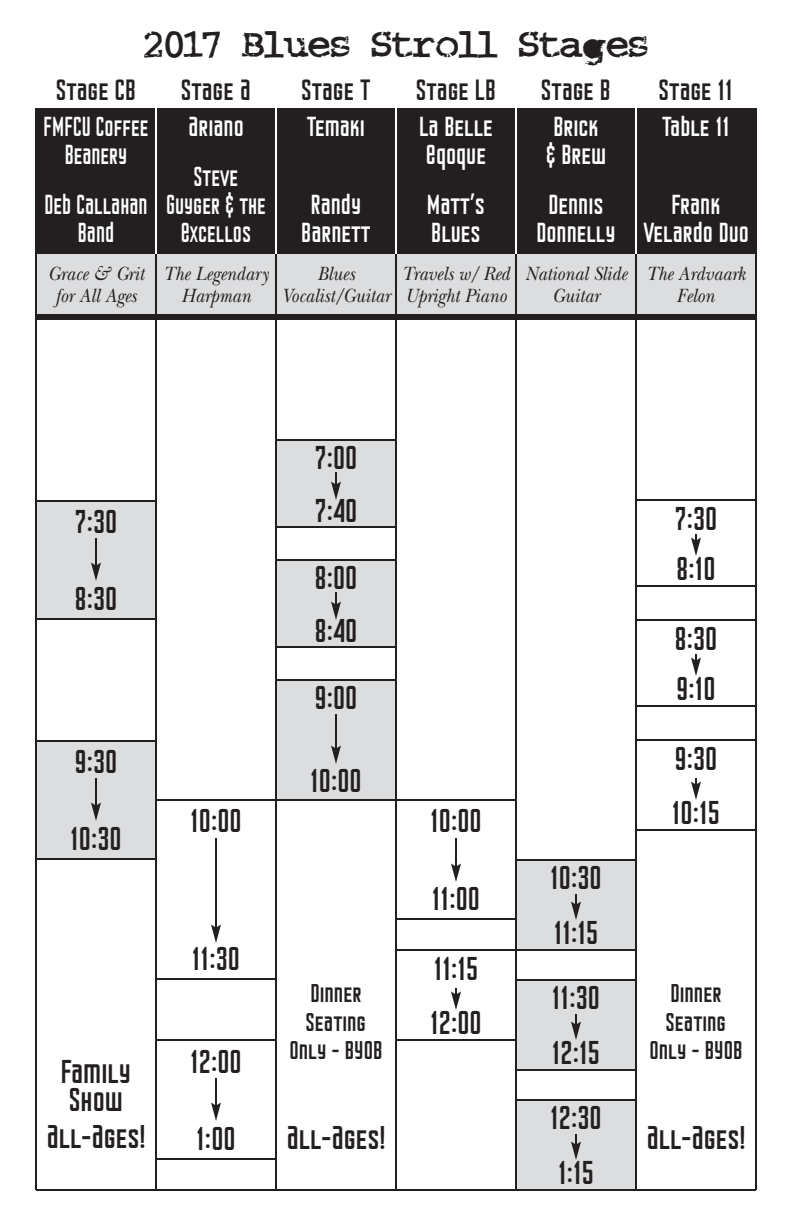
<style>
.page{position:relative;width:792px;height:1224px;background:#fff}
.page>*{position:absolute;margin:0;border:0;box-sizing:border-box;transform-origin:0 0}
.t1{font:46px "Crud Font";color:#231f20}
.t2{font:36px/55px "Nicotine Jazz";color:#231f20}
.t3{font:32px "Nicotine Jazz";color:#231f20}
.t4{font:30px/28px "Nicotine Jazz";color:#fff;text-align:center}
.t5{font:30px/28px "Nicotine Jazz";color:#fff;text-align:center;scale:.9 1}
.t6{font:28px/28.6px "Nicotine Jazz";color:#231f20;text-align:center}
.t7{font:italic 20px/22px "New Baskerville";color:#231f20;text-align:center;scale:.9 1}
</style>
<div class="page">
<div style="left:36px;top:254px;width:720px;height:60px;background:#dcdddf"></div>
<div style="left:36px;top:108px;width:720px;height:146px;background:#231f20"></div>
<div style="left:36px;top:501px;width:120px;height:119px;background:#dcdddf"></div>
<hr style="left:36px;top:500px;width:120px;height:2px;background:#231f20">
<hr style="left:155px;top:80px;width:2px;height:174px;background:#fff">
<hr style="left:95px;top:538px;width:2px;height:28px;background:#231f20">
<svg style="left:91px;top:563px;width:10px;height:18px"></svg>
<hr style="left:36px;top:618px;width:120px;height:2px;background:#231f20">
<div style="left:276px;top:441px;width:120px;height:85px;background:#dcdddf"></div>
<hr style="left:276px;top:439px;width:120px;height:2px;background:#231f20">
<svg style="left:331px;top:472px;width:10px;height:28px"></svg>
<hr style="left:276px;top:526px;width:120px;height:2px;background:#231f20">
<div style="left:276px;top:561px;width:120px;height:85px;background:#dcdddf"></div>
<hr style="left:276px;top:559px;width:120px;height:2px;background:#231f20">
<svg style="left:331px;top:592px;width:10px;height:28px"></svg>
<hr style="left:276px;top:646px;width:120px;height:2px;background:#231f20">
<div style="left:276px;top:681px;width:120px;height:119px;background:#dcdddf"></div>
<hr style="left:276px;top:679px;width:120px;height:2px;background:#231f20">
<hr style="left:335px;top:714px;width:2px;height:35px;background:#231f20">
<svg style="left:331px;top:746px;width:10px;height:18px"></svg>
<hr style="left:276px;top:799px;width:120px;height:2px;background:#231f20">
<div style="left:516px;top:861px;width:120px;height:89px;background:#dcdddf"></div>
<hr style="left:516px;top:859px;width:120px;height:2px;background:#231f20">
<svg style="left:571px;top:894px;width:10px;height:26px"></svg>
<hr style="left:516px;top:949px;width:120px;height:2px;background:#231f20">
<div style="left:516px;top:981px;width:120px;height:89px;background:#dcdddf"></div>
<hr style="left:516px;top:979px;width:120px;height:2px;background:#231f20">
<svg style="left:571px;top:1014px;width:10px;height:26px"></svg>
<hr style="left:516px;top:1069px;width:120px;height:2px;background:#231f20">
<div style="left:516px;top:1101px;width:120px;height:89px;background:#dcdddf"></div>
<hr style="left:516px;top:1099px;width:120px;height:2px;background:#231f20">
<svg style="left:571px;top:1134px;width:10px;height:26px"></svg>
<div style="left:36px;top:741px;width:120px;height:119px;background:#dcdddf"></div>
<hr style="left:36px;top:740px;width:120px;height:2px;background:#231f20">
<hr style="left:95px;top:778px;width:2px;height:28px;background:#231f20">
<svg style="left:91px;top:803px;width:10px;height:18px"></svg>
<hr style="left:36px;top:858px;width:120px;height:2px;background:#231f20">
<div style="left:36px;top:314px;width:720px;height:6px;background:#231f20"></div>
<hr style="left:275px;top:80px;width:2px;height:174px;background:#fff">
<hr style="left:395px;top:80px;width:2px;height:174px;background:#fff">
<hr style="left:515px;top:80px;width:2px;height:174px;background:#fff">
<hr style="left:635px;top:80px;width:2px;height:174px;background:#fff">
<hr style="left:156px;top:799px;width:120px;height:2px;background:#231f20">
<hr style="left:215px;top:838px;width:2px;height:90px;background:#231f20">
<svg style="left:211px;top:924px;width:10px;height:19px"></svg>
<hr style="left:156px;top:978px;width:120px;height:2px;background:#231f20">
<hr style="left:396px;top:799px;width:120px;height:2px;background:#231f20">
<hr style="left:455px;top:838px;width:2px;height:29px;background:#231f20">
<svg style="left:451px;top:863px;width:10px;height:19px"></svg>
<hr style="left:396px;top:918px;width:120px;height:2px;background:#231f20">
<hr style="left:396px;top:949px;width:120px;height:2px;background:#231f20">
<svg style="left:451px;top:988px;width:10px;height:22px"></svg>
<hr style="left:396px;top:1039px;width:120px;height:2px;background:#231f20">
<hr style="left:156px;top:1039px;width:120px;height:2px;background:#231f20">
<hr style="left:215px;top:1078px;width:2px;height:28px;background:#231f20">
<svg style="left:211px;top:1102px;width:10px;height:19px"></svg>
<hr style="left:156px;top:1158px;width:120px;height:2px;background:#231f20">
<hr style="left:636px;top:739px;width:120px;height:2px;background:#231f20">
<svg style="left:691px;top:778px;width:10px;height:22px"></svg>
<hr style="left:636px;top:829px;width:120px;height:2px;background:#231f20">
<hr style="left:636px;top:619px;width:120px;height:2px;background:#231f20">
<svg style="left:691px;top:654px;width:10px;height:22px"></svg>
<hr style="left:636px;top:705px;width:120px;height:2px;background:#231f20">
<hr style="left:636px;top:499px;width:120px;height:2px;background:#231f20">
<svg style="left:691px;top:534px;width:10px;height:22px"></svg>
<hr style="left:636px;top:585px;width:120px;height:2px;background:#231f20">
<hr style="left:755px;top:108px;width:2px;height:1082px;background:#231f20">
<hr style="left:155px;top:254px;width:2px;height:936px;background:#231f20">
<hr style="left:275px;top:254px;width:2px;height:936px;background:#231f20">
<hr style="left:395px;top:254px;width:2px;height:936px;background:#231f20">
<hr style="left:515px;top:254px;width:2px;height:936px;background:#231f20">
<hr style="left:635px;top:254px;width:2px;height:936px;background:#231f20">
<hr style="left:35px;top:108px;width:2px;height:1082px;background:#231f20">
<hr style="left:36px;top:1189px;width:720px;height:2px;background:#231f20">
<p class="t3" style="left:56px;top:79px;width:81px">Stage CB</p>
<p class="t1" style="left:144px;top:15px;width:506px">2017 Blues Stroll Stages</p>
<p class="t3" style="left:181px;top:79px;width:71px">Stage A</p>
<p class="t3" style="left:301px;top:79px;width:71px">Stage T</p>
<p class="t3" style="left:416px;top:79px;width:81px">Stage LB</p>
<p class="t3" style="left:541px;top:79px;width:71px">Stage B</p>
<p class="t3" style="left:659px;top:79px;width:76px">Stage 11</p>
<p class="t5" style="left:44px;top:115px;width:118px">FMFCU Coffee<br>Beanery</p>
<p class="t5" style="left:44px;top:193px;width:116px">Deb Callahan<br>Band</p>
<p class="t4" style="left:188px;top:115px;width:57px">Ariano</p>
<p class="t5" style="left:166px;top:165px;width:112px">Steve<br>Guyger &amp; the<br>Excellos</p>
<p class="t4" style="left:307px;top:115px;width:60px">Temaki</p>
<p class="t4" style="left:301px;top:193px;width:71px">Randy<br>Barnett</p>
<p class="t4" style="left:419px;top:115px;width:75px;text-align:left">La Belle<br>Eqoque</p>
<p class="t4" style="left:427px;top:193px;width:60px;text-align:left">Matt’s<br>Blues</p>
<p class="t4" style="left:546px;top:115px;width:62px;text-align:left">Brick &amp; Brew</p>
<p class="t4" style="left:536px;top:193px;width:81px">Dennis<br>Donnelly</p>
<p class="t4" style="left:662px;top:115px;width:69px">Table 11</p>
<p class="t4" style="left:643px;top:193px;width:107px">Frank<br>Velardo Duo</p>
<p class="t7" style="left:48px;top:262px;width:109px">Grace &amp; Grit for All Ages</p>
<p class="t7" style="left:163px;top:262px;width:118px">The Legendary<br>Harpman</p>
<p class="t7" style="left:282px;top:262px;width:122px">Blues<br>Vocalist/Guitar</p>
<p class="t7" style="left:402px;top:262px;width:121px;text-align:left">Travels w/ Red<br>Upright Piano</p>
<p class="t7" style="left:525px;top:262px;width:114px">National Slide<br>Guitar</p>
<p class="t7" style="left:646px;top:262px;width:112px">The Ardvaark<br>Felon</p>
<p class="t2" style="left:75px;top:497px;width:44px">7:30</p>
<p class="t2" style="left:75px;top:574px;width:44px">8:30</p>
<p class="t2" style="left:70px;top:726px;width:53px;line-height:77px">9:30<br>10:30</p>
<p class="t2" style="left:190px;top:796px;width:53px">10:00</p>
<p class="t2" style="left:192px;top:934px;width:50px">11:30</p>
<p class="t2" style="left:315px;top:434px;width:44px;line-height:53px">7:00<br>7:40</p>
<p class="t2" style="left:315px;top:554px;width:44px;line-height:53px">8:00<br>8:40</p>
<p class="t2" style="left:315px;top:673px;width:44px">9:00</p>
<p class="t2" style="left:310px;top:756px;width:53px">10:00</p>
<p class="t6" style="left:290px;top:982px;width:94px">Dinner<br>Seating<br>Only - BYOB</p>
<p class="t2" style="left:190px;top:1026px;width:53px;line-height:77px">12:00<br>1:00</p>
<p class="t2" style="left:61px;top:1061px;width:72px;line-height:28.6px">Family<br>Show</p>
<p class="t2" style="left:46px;top:1112px;width:101px">All-Ages!</p>
<p class="t2" style="left:286px;top:1113px;width:101px">All-Ages!</p>
<p class="t2" style="left:430px;top:785px;width:53px;line-height:78px">10:00<br>11:00</p>
<p class="t2" style="left:430px;top:945px;width:53px;line-height:54px">11:15<br>12:00</p>
<p class="t2" style="left:550px;top:853px;width:53px">10:30<br>11:15</p>
<p class="t2" style="left:552px;top:973px;width:50px">11:30<br>12:15</p>
<p class="t2" style="left:550px;top:1093px;width:53px">12:30<br>1:15</p>
<p class="t2" style="left:675px;top:497px;width:44px;line-height:50px">7:30<br>8:10</p>
<p class="t2" style="left:675px;top:617px;width:44px;line-height:50px">8:30<br>9:10</p>
<p class="t2" style="left:672px;top:735px;width:50px;line-height:54px">9:30<br>10:15</p>
<p class="t6" style="left:650px;top:982px;width:94px">Dinner<br>Seating<br>Only - BYOB</p>
<p class="t2" style="left:646px;top:1113px;width:101px">All-Ages!</p>
</div>
